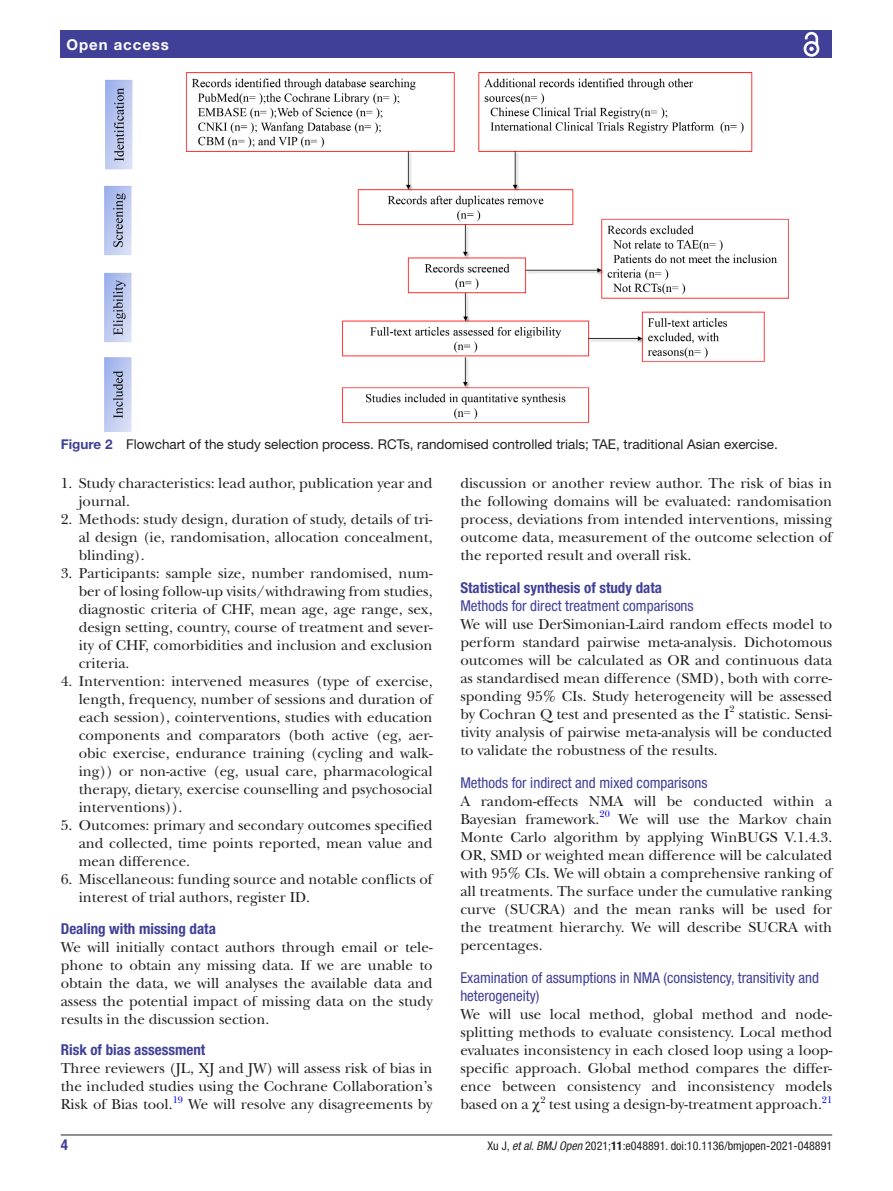
<style>
.page{position:relative;width:893px;height:1191px;background:#fff}
.page>*{position:absolute;margin:0;border:0;box-sizing:border-box;transform-origin:0 0}
.t1{font:15px/18px "New Baskerville";color:#231f20;text-align:justify}
.t2{font:condensed 15px/18px "Helvetica Neue LT Std";color:#414099}
.t3{font:700 condensed 15px "Helvetica Neue LT Std";color:#414099}
.t4{font:700 15px "Helvetica Neue LT Std";letter-spacing:.065em;color:#fff}
.t5{font:13.5px "Helvetica Neue LT Std";color:#231f20}
.t6{font:condensed 12px "Helvetica Neue LT Std";color:#231f20}
.t7{font:9.9px "New Baskerville";color:#00f}
.s1{font-weight:700;color:#414099}
.s2{font-style:italic}
.s3{font-weight:700}
</style>
<div class="page">
<hr style="left:61px;top:1134px;width:771px;height:1px;background:#231f20">
<div style="left:61px;top:31px;width:771px;height:27px;background:#414099"></div>
<svg style="left:803px;top:31px;width:17px;height:26px"></svg>
<img style="left:105px;top:73px;width:683px;height:358px">
<p class="t4" style="left:66px;top:35px;width:104px">Open access</p>
<p class="t5" style="left:61px;top:436px;width:719px"><span class="s1">Figure 2</span> Flowchart of the study selection process. RCTs, randomised controlled trials; TAE, traditional Asian exercise.</p>
<p class="t1" style="left:79px;top:474px;width:355px;text-indent:-18px">1. Study characteristics: lead author, publication year and journal.</p>
<p class="t1" style="left:79px;top:510px;width:355px;text-indent:-18px">2. Methods: study design, duration of study, details of tri&shy;al design (ie, randomisation, allocation concealment, blinding).</p>
<p class="t1" style="left:79px;top:564px;width:355px;text-indent:-18px">3. Participants: sample size, number randomised, num&shy;ber of losing follow-up visits/withdrawing from studies, diagnostic criteria of CHF, mean age, age range, sex, design setting, country, course of treatment and sever&shy;ity of CHF, comorbidities and inclusion and exclusion criteria.</p>
<p class="t1" style="left:79px;top:672px;width:355px;text-indent:-18px">4. Intervention: intervened measures (type of exercise, length, frequency, number of sessions and duration of each session), cointerventions, studies with education components and comparators (both active (eg, aer&shy;obic exercise, endurance training (cycling and walk&shy;ing)) or non-active (eg, usual care, pharmacological therapy, dietary, exercise counselling and psychosocial interventions)).</p>
<p class="t1" style="left:79px;top:816px;width:355px;text-indent:-18px">5. Outcomes: primary and secondary outcomes specified and collected, time points reported, mean value and mean difference.</p>
<p class="t1" style="left:79px;top:870px;width:355px;text-indent:-18px">6. Miscellaneous: funding source and notable conflicts of interest of trial authors, register ID.</p>
<p class="t3" style="left:61px;top:919px;width:157px">Dealing with missing data</p>
<p class="t1" style="left:61px;top:938px;width:373px">We will initially contact authors through email or tele&shy;phone to obtain any missing data. If we are unable to obtain the data, we will analyses the available data and assess the potential impact of missing data on the study results in the discussion section.</p>
<p class="t3" style="left:61px;top:1041px;width:146px">Risk of bias assessment</p>
<p class="t1" style="left:61px;top:1059px;width:373px">Three reviewers (JL, XJ and JW) will assess risk of bias in the included studies using the Cochrane Collaboration’s Risk of Bias tool.</p>
<p class="t7" style="left:173px;top:1093px;width:12px">19</p>
<p class="t1" style="left:188px;top:1095px;width:246px">We will resolve any disagreements by</p>
<p class="t1" style="left:460px;top:474px;width:373px">discussion or another review author. The risk of bias in the following domains will be evaluated: randomisation process, deviations from intended interventions, missing outcome data, measurement of the outcome selection of the reported result and overall risk.</p>
<p class="t3" style="left:460px;top:579px;width:203px">Statistical synthesis of study data</p>
<p class="t2" style="left:460px;top:597px;width:235px">Methods for direct treatment comparisons</p>
<p class="t1" style="left:460px;top:615px;width:373px">We will use DerSimonian-Laird random effects model to perform standard pairwise meta-analysis. Dichotomous outcomes will be calculated as OR and continuous data as standardised mean difference (SMD), both with corre&shy;sponding 95% CIs. Study heterogeneity will be assessed by Cochran Q test and presented as the I<sup>2</sup> statistic. Sensi&shy;tivity analysis of pairwise meta-analysis will be conducted to validate the robustness of the results.</p>
<p class="t2" style="left:460px;top:774px;width:249px">Methods for indirect and mixed comparisons</p>
<p class="t1" style="left:460px;top:792px;width:373px">A random-effects NMA will be conducted within a<br>Bayesian framework.<sup>20</sup></p>
<p class="t1" style="left:460px;top:810px;width:373px;text-indent:158px">We will use the Markov chain Monte Carlo algorithm by applying WinBUGS V.1.4.3.<br>OR, SMD or weighted mean difference will be calculated with 95% CIs. We will obtain a comprehensive ranking of all treatments. The surface under the cumulative ranking curve (SUCRA) and the mean ranks will be used for the treatment hierarchy. We will describe SUCRA with percentages.</p>
<p class="t2" style="left:460px;top:969px;width:360px">Examination of assumptions in NMA (consistency, transitivity and heterogeneity)</p>
<p class="t1" style="left:460px;top:1005px;width:373px">We will use local method, global method and node&shy;splitting methods to evaluate consistency. Local method evaluates inconsistency in each closed loop using a loop&shy;specific approach. Global method compares the differ&shy;ence between consistency and inconsistency models based on a <sup>2</sup> test using a design-by-treatment approach.</p>
<p class="t7" style="left:822px;top:1093px;width:12px">21</p>
<p class="t3" style="left:61px;top:1135px;width:9px">4</p>
<p class="t6" style="left:487px;top:1138px;width:346px">Xu J, <span class="s2">et al</span>. <span class="s2">BMJ Open</span> 2021;<span class="s3">11</span>:e048891. doi:10.1136/bmjopen-2021-048891</p>
</div>
